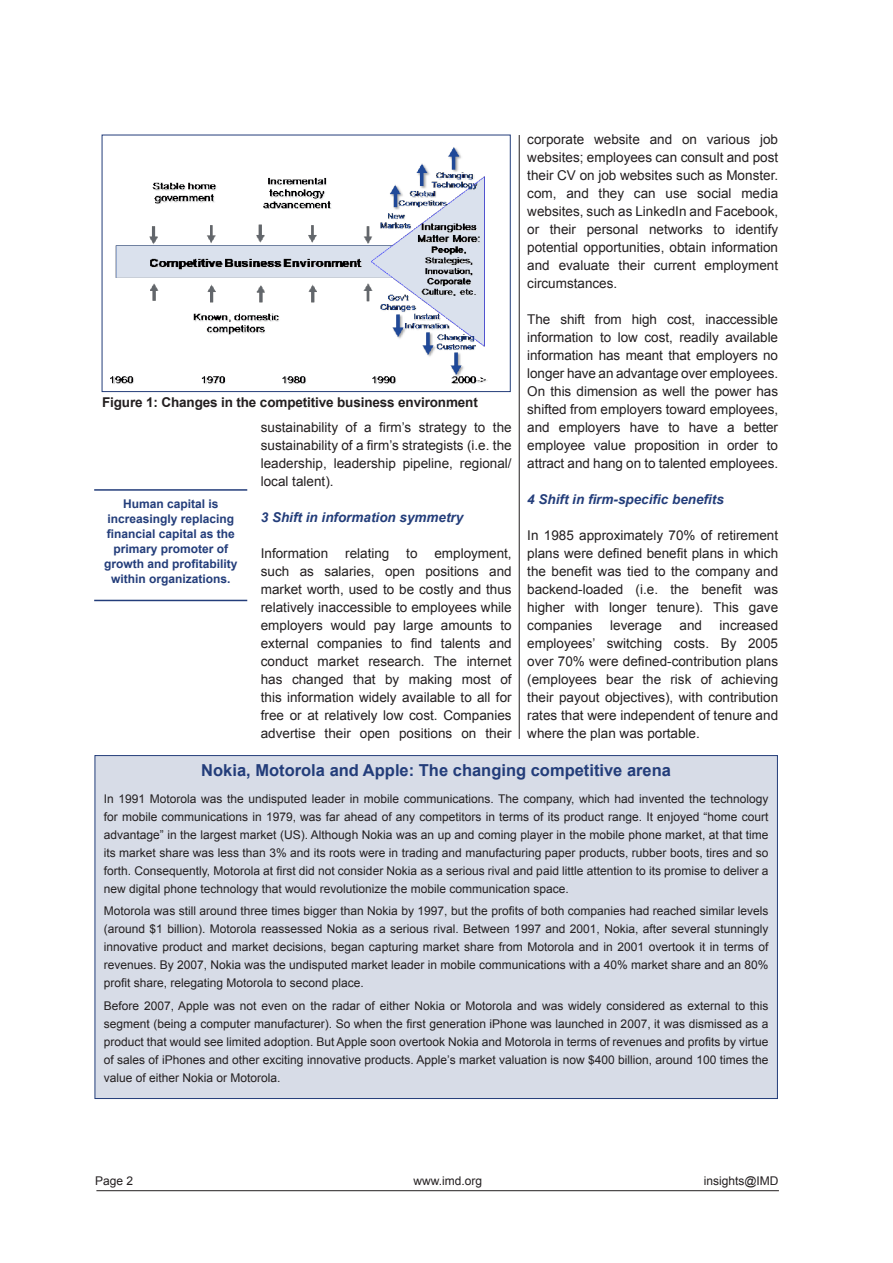
<style>
.page{position:relative;width:893px;height:1263px;background:#fff}
.page>*{position:absolute;margin:0;border:0;box-sizing:border-box;transform-origin:0 0}
.Box_title{font:700 16.5px "Arial";color:#233d7a}
.Text{font:13.5px/18px "Arial";color:#231f20;text-align:justify}
.Second_title{font:italic 700 13.5px "Arial";color:#233d7a}
.Figure_heading{font:700 13.5px "Arial";letter-spacing:-.01em;color:#231f20}
.Box_text{font:12px/18px "Arial";color:#231f20;text-align:justify}
.Callout{font:700 12px/15px "Arial";color:#233d7a;text-align:center}
</style>
<div class="page">
<hr style="left:519px;top:135px;width:1px;height:604px;background:#231f20">
<div style="left:95px;top:755px;width:682px;height:343px;background:#d7dce7"></div>
<hr style="left:96px;top:1190px;width:683px;height:1px;background:#231f20">
<hr style="left:94px;top:489px;width:153px;height:2px;background:#233d7a">
<hr style="left:94px;top:600px;width:153px;height:1px;background:#233d7a">
<img style="left:110px;top:147px;width:378px;height:237px">
<div style="left:102px;top:135px;width:409px;height:257px;border:1px solid #233d7a"></div>
<p class="Text" style="left:527px;top:130px;width:252px">corporate website and on various job websites; employees can consult and post their CV on job websites such as Monster. com, and they can use social media websites, such as LinkedIn and Facebook, or their personal networks to identify potential opportunities, obtain information and evaluate their current employment circumstances.</p>
<p class="Text" style="left:527px;top:310px;width:252px">The shift from high cost, inaccessible information to low cost, readily available information has meant that employers no longer have an advantage over employees.<br>On this dimension as well the power has shifted from employers toward employees, and employers have to have a better employee value proposition in order to attract and hang on to talented employees.</p>
<p class="Second_title" style="left:527px;top:490px;width:198px">4 Shift in firm-specific benefits</p>
<p class="Text" style="left:527px;top:526px;width:252px">In 1985 approximately 70% of retirement plans were defined benefit plans in which the benefit was tied to the company and backend-loaded (i.e. the benefit was higher with longer tenure). This gave companies</p>
<p class="Figure_heading" style="left:102px;top:393px;width:377px">Figure 1: Changes in the competitive business environment</p>
<p class="Text" style="left:261px;top:418px;width:252px">sustainability of a firm’s strategy to the sustainability of a firm’s strategists (i.e. the leadership, leadership pipeline, regional/ local talent).</p>
<p class="Second_title" style="left:261px;top:508px;width:204px">3 Shift in information symmetry</p>
<p class="Text" style="left:261px;top:544px;width:252px">Information relating to employment, such as salaries, open positions and market worth, used to be costly and thus relatively inaccessible to employees while employers would pay large amounts to external companies to find talents and conduct market research. The internet has changed that by making most of this information widely available to all for free or at relatively low cost. Companies advertise their open positions on their</p>
<p class="Box_title" style="left:201px;top:760px;width:471px">Nokia, Motorola and Apple: The changing competitive arena</p>
<p class="Box_text" style="left:104px;top:790px;width:666px">In 1991 Motorola was the undisputed leader in mobile communications. The company, which had invented the technology for mobile communications in 1979, was far ahead of any competitors in terms of its product range. It enjoyed “home court advantage” in the largest market (US). Although Nokia was an up and coming player in the mobile phone market, at that time its market share was less than 3% and its roots were in trading and manufacturing paper products, rubber boots, tires and so forth. Consequently, Motorola at first did not consider Nokia as a serious rival and paid little attention to its promise to deliver a new digital phone technology that would revolutionize the mobile communication space.</p>
<p class="Box_text" style="left:104px;top:902px;width:666px">Motorola was still around three times bigger than Nokia by 1997, but the profits of both companies had reached similar levels (around $1 billion). Motorola reassessed Nokia as a serious rival. Between 1997 and 2001, Nokia, after several stunningly innovative product and market decisions, began capturing market share from Motorola and in 2001 overtook it in terms of revenues. By 2007, Nokia was the undisputed market leader in mobile communications with a 40% market share and an 80% profit share, relegating Motorola to second place.</p>
<p class="Box_text" style="left:104px;top:996px;width:666px">Before 2007, Apple was not even on the radar of either Nokia or Motorola and was widely considered as external to this segment (being a computer manufacturer). So when the first generation iPhone was launched in 2007, it was dismissed as a product that would see limited adoption. But Apple soon overtook Nokia and Motorola in terms of revenues and profits by virtue of sales of iPhones and other exciting innovative products. Apple’s market valuation is now $400 billion, around 100 times the value of either Nokia or Motorola.</p>
<p class="Callout" style="left:104px;top:496px;width:135px">Human capital is increasingly replacing financial capital as the primary promoter of growth and profitability within organizations.</p>
<p class="Text" style="left:527px;top:616px;width:252px;text-indent:192px">increased employees’ switching costs. By 2005 over 70% were defined-contribution plans (employees bear the risk of achieving their payout objectives), with contribution rates that were independent of tenure and where the plan was portable.</p>
<p class="Text" style="left:610px;top:616px;width:53px">leverage</p>
<p class="Text" style="left:679px;top:616px;width:24px">and</p>
<p class="Box_text" style="left:95px;top:1172px;width:40px">Page 2</p>
<p class="Box_text" style="left:414px;top:1172px;width:70px">www.imd.org</p>
<p class="Box_text" style="left:704px;top:1172px;width:76px">insights@IMD</p>
</div>
